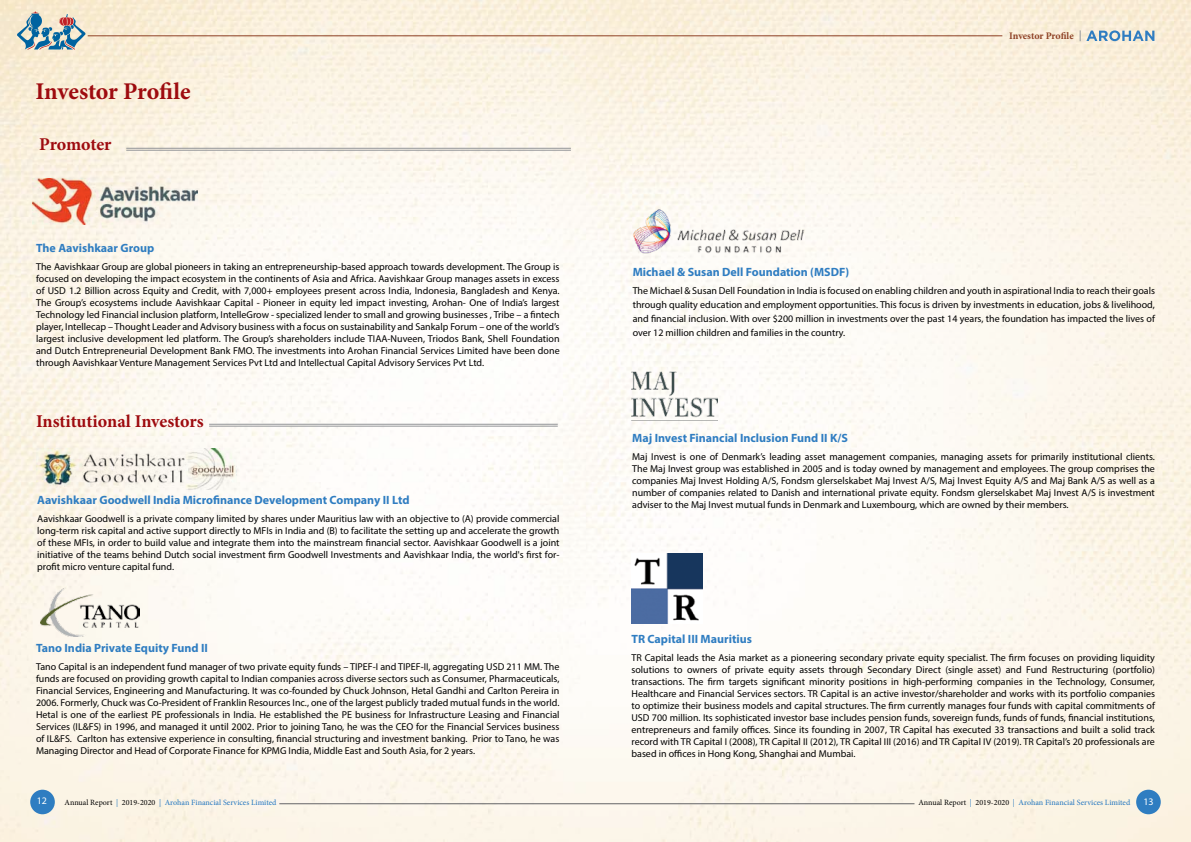
<style>
.page{position:relative;width:1191px;height:842px;background:#fff}
.page>*{position:absolute;margin:0;border:0;box-sizing:border-box;transform-origin:0 0}
.t1{font:700 24px "Minion Pro";letter-spacing:-.01em;color:#9e0b0f}
.t2{font:700 18px "Minion Pro";letter-spacing:-.005em;color:#9e0b0f}
.t3{font:700 12px "Myriad Pro";color:#2f7dc1}
.t4{font:10px/12px "Myriad Pro";color:#000;text-align:justify}
.t5{font:700 10px "Minion Pro";letter-spacing:-.01em;color:#8e4024}
.t6{font:10px "Myriad Pro";color:#fff}
.t7{font:500 8px "Minion Pro";color:#2f7dc1}
.s1{font-weight:400;color:#000}
.s2{font-weight:400}
</style>
<div class="page">
<img style="left:0;top:0;width:1191px;height:842px">
<div style="left:1136px;top:790px;width:24px;height:24px;background:#2f7dc1;border-radius:50%"></div>
<div style="left:30px;top:790px;width:25px;height:24px;background:#2f7dc1;border-radius:50%"></div>
<hr style="left:126px;top:150px;width:445px;height:1px;background:#939598">
<hr style="left:126px;top:148px;width:445px;height:1px;background:#939598">
<hr style="left:209px;top:426px;width:349px;height:1px;background:#939598">
<hr style="left:209px;top:424px;width:349px;height:1px;background:#939598">
<img style="left:41px;top:587px;width:98px;height:50px">
<img style="left:631px;top:371px;width:87px;height:50px">
<img style="left:631px;top:553px;width:71px;height:71px">
<svg style="left:1080px;top:30px;width:74px;height:11px"></svg>
<hr style="left:88px;top:36px;width:914px;height:1px;background:#8e4024">
<svg style="left:17px;top:11px;width:69px;height:39px;background:#a4b5b8"></svg>
<img style="left:33px;top:178px;width:165px;height:47px">
<img style="left:36px;top:448px;width:200px;height:42px">
<img style="left:632px;top:208px;width:172px;height:46px">
<hr style="left:279px;top:803px;width:635px;height:1px;background:#636466">
<h1 class="t1" style="left:35px;top:75px;width:157px">Investor Profile</h1>
<h2 class="t2" style="left:39px;top:132px;width:74px">Promoter</h2>
<p class="t3" style="left:36px;top:240px;width:120px">The Aavishkaar Group</p>
<p class="t4" style="left:36px;top:260px;width:525px">The Aavishkaar Group are global pioneers in taking an entrepreneurship-based approach towards development. The Group is focused on developing the impact ecosystem in the continents of Asia and Africa. Aavishkaar Group manages assets in excess of USD 1.2 Billion across Equity and Credit, with 7,000+ employees present across India, Indonesia, Bangladesh and Kenya.<br>The Group’s ecosystems include Aavishkaar Capital - Pioneer in equity led impact investing, Arohan- One of India’s largest Technology led Financial inclusion platform, IntelleGrow - specialized lender to small and growing businesses , Tribe – a fintech player, Intellecap – Thought Leader and Advisory business with a focus on sustainability and Sankalp Forum – one of the world’s largest inclusive development led platform. The Group’s shareholders include TIAA-Nuveen, Triodos Bank, Shell Foundation and Dutch Entrepreneurial Development Bank FMO. The investments into Arohan Financial Services Limited have been done through Aavishkaar Venture Management Services Pvt Ltd and Intellectual Capital Advisory Services Pvt Ltd.</p>
<h2 class="t2" style="left:36px;top:408px;width:169px">Institutional Investors</h2>
<p class="t3" style="left:37px;top:492px;width:374px">Aavishkaar Goodwell India Microfinance Development Company II Ltd</p>
<p class="t4" style="left:37px;top:512px;width:524px">Aavishkaar Goodwell is a private company limited by shares under Mauritius law with an objective to (A) provide commercial long-term risk capital and active support directly to MFIs in India and (B) to facilitate the setting up and accelerate the growth of these MFIs, in order to build value and integrate them into the mainstream financial sector. Aavishkaar Goodwell is a joint initiative of the teams behind Dutch social investment firm Goodwell Investments and Aavishkaar India, the world's first for&shy;profit micro venture capital fund.</p>
<p class="t3" style="left:36px;top:640px;width:173px">Tano India Private Equity Fund II</p>
<p class="t4" style="left:36px;top:661px;width:525px">Tano Capital is an independent fund manager of two private equity funds – TIPEF-I and TIPEF-II, aggregating USD 211 MM. The funds are focused on providing growth capital to Indian companies across diverse sectors such as Consumer, Pharmaceuticals, Financial Services, Engineering and Manufacturing. It was co-founded by Chuck Johnson, Hetal Gandhi and Carlton Pereira in 2006. Formerly, Chuck was Co-President of Franklin Resources Inc., one of the largest publicly traded mutual funds in the world.<br>Hetal is one of the earliest PE professionals in India. He established the PE business for Infrastructure Leasing and Financial Services (IL&amp;FS) in 1996, and managed it until 2002. Prior to joining Tano, he was the CEO for the Financial Services business of IL&amp;FS. Carlton has extensive experience in consulting, financial structuring and investment banking. Prior to Tano, he was Managing Director and Head of Corporate Finance for KPMG India, Middle East and South Asia, for 2 years.</p>
<p class="t5" style="left:1009px;top:29px;width:66px">Investor Profile</p>
<p class="t3" style="left:632px;top:264px;width:218px">Michael &amp; Susan Dell Foundation (MSDF)</p>
<p class="t4" style="left:632px;top:284px;width:524px;line-height:14px">The Michael &amp; Susan Dell Foundation in India is focused on enabling children and youth in aspirational India to reach their goals through quality education and employment opportunities. This focus is driven by investments in education, jobs &amp; livelihood, and financial inclusion. With over $200 million in investments over the past 14 years, the foundation has impacted the lives of over 12 million children and families in the country.</p>
<p class="t3" style="left:632px;top:430px;width:217px">Maj Invest Financial Inclusion Fund II K/S</p>
<p class="t4" style="left:632px;top:450px;width:524px">Maj Invest is one of Denmark’s leading asset management companies, managing assets for primarily institutional clients.<br>The Maj Invest group was established in 2005 and is today owned by management and employees. The group comprises the companies Maj Invest Holding A/S, Fondsm glerselskabet Maj Invest A/S, Maj Invest Equity A/S and Maj Bank A/S as well as a number of companies related to Danish and international private equity. Fondsm glerselskabet Maj Invest A/S is investment adviser to the Maj Invest mutual funds in Denmark and Luxembourg, which are owned by their members.</p>
<p class="t3" style="left:631px;top:631px;width:122px">TR Capital III Mauritius</p>
<p class="t4" style="left:631px;top:652px;width:525px">TR Capital leads the Asia market as a pioneering secondary private equity specialist. The firm focuses on providing liquidity solutions to owners of private equity assets through Secondary Direct (single asset) and Fund Restructuring (portfolio) transactions. The firm targets significant minority positions in high-performing companies in the Technology, Consumer, Healthcare and Financial Services sectors. TR Capital is an active investor/shareholder and works with its portfolio companies to optimize their business models and capital structures. The firm currently manages four funds with capital commitments of USD 700 million. Its sophisticated investor base includes pension funds, sovereign funds, funds of funds, financial institutions, entrepreneurs and family offices. Since its founding in 2007, TR Capital has executed 33 transactions and built a solid track record with TR Capital I (2008), TR Capital II (2012), TR Capital III (2016) and TR Capital IV (2019). TR Capital’s 20 professionals are based in offices in Hong Kong, Shanghai and Mumbai.</p>
<p class="t6" style="left:37px;top:795px;width:12px">12</p>
<p class="t6" style="left:1143px;top:795px;width:12px">13</p>
<p class="t7" style="left:65px;top:797px;width:213px"><span class="s1">Annual Report</span> <span class="s2">|</span> <span class="s1">2019-2020</span> <span class="s2">|</span> Arohan Financial Services Limited</p>
<p class="t7" style="left:918px;top:797px;width:213px"><span class="s1">Annual Report</span> <span class="s2">|</span> <span class="s1">2019-2020</span> <span class="s2">|</span> Arohan Financial Services Limited</p>
</div>
